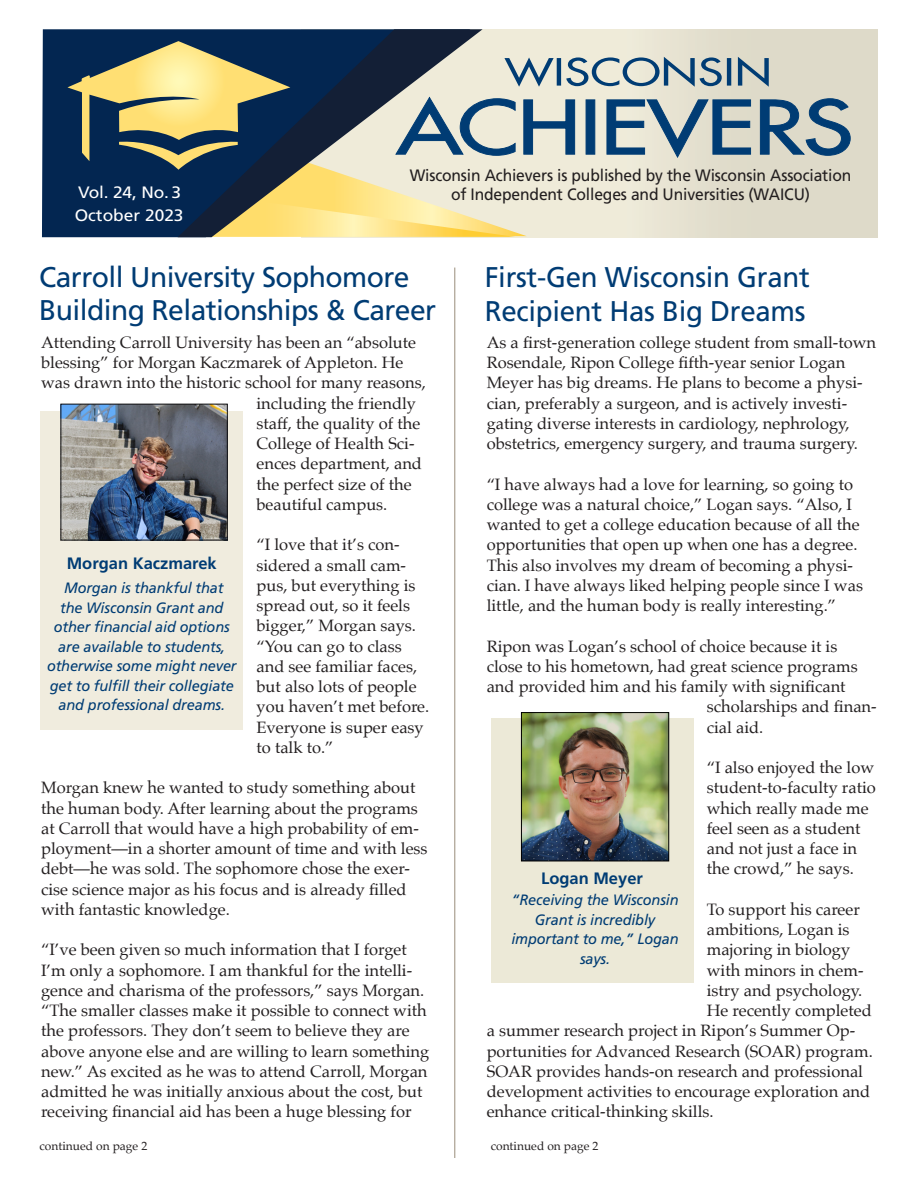
<style>
.page{position:relative;width:918px;height:1188px;background:#fff}
.page>*{position:absolute;margin:0;border:0;box-sizing:border-box;transform-origin:0 0}
.Headline{font:28.5px/33px "Frutiger LT Std";letter-spacing:-.02em;color:#003c74}
.palatino_text{font:16.5px/20.2px "Palatino";color:#231f20}
.t1{font:16.5px/19.8px "Frutiger LT Std";letter-spacing:-.01em;color:#231f20;text-align:center;scale:.95 1}
.Recipient_name{font:700 16.5px "Frutiger LT Std";color:#003c74}
.t2{font:16.5px "Frutiger LT Std";color:#fff;scale:1.05 1}
.PQ{font:italic 15px/19.5px "Frutiger LT Std";letter-spacing:-.01em;color:#003c74;text-align:center}
.palatino_text-2{font:12px "Palatino";color:#231f20}
</style>
<div class="page">
<div style="left:40px;top:411px;width:203px;height:319px;background:#f0ecde"></div>
<img style="left:63px;top:406px;width:163px;height:132px">
<div style="left:61px;top:404px;width:167px;height:136px;border:1px solid #0d0d0f"></div>
<hr style="left:454px;top:268px;width:1px;height:890px;background:#998d7a">
<div style="left:491px;top:718px;width:202px;height:265px;background:#ece9d7"></div>
<img style="left:523px;top:714px;width:144px;height:145px">
<div style="left:521px;top:712px;width:148px;height:149px;border:1px solid #000"></div>
<svg style="left:483px;top:29px;width:395px;height:208px;background:#e2decc"></svg>
<div style="left:42px;top:29px;width:136px;height:208px;background:#032651"></div>
<svg style="left:67px;top:41px;width:784px;height:196px;background:#a9b1ab"></svg>
<svg style="left:178px;top:29px;width:305px;height:208px;background:#838779"></svg>
<p class="t2" style="left:78px;top:183px;width:99px">Vol. 24, No. 3</p>
<p class="t2" style="left:75px;top:205px;width:105px">October 2023</p>
<p class="t1" style="left:410px;top:165px;width:466px">Wisconsin Achievers is published by the Wisconsin Association of Independent Colleges and Universities (WAICU)</p>
<p class="Headline" style="left:39px;top:261px;width:398px">Carroll University Sophomore<br>Building Relationships &amp; Career</p>
<p class="palatino_text" style="left:41px;top:332px;width:377px">Attending Carroll University has been an “absolute</p>
<p class="palatino_text" style="left:41px;top:352px;width:364px">blessing” for Morgan Kaczmarek of Appleton. He</p>
<p class="palatino_text" style="left:41px;top:373px;width:386px">was drawn into the historic school for many reasons,</p>
<p class="palatino_text" style="left:256px;top:393px;width:161px">including the friendly</p>
<p class="palatino_text" style="left:256px;top:413px;width:165px">staff, the quality of the</p>
<p class="palatino_text" style="left:256px;top:433px;width:160px">College of Health Sci-</p>
<p class="palatino_text" style="left:256px;top:454px;width:167px">ences department, and</p>
<p class="palatino_text" style="left:256px;top:474px;width:157px">the perfect size of the</p>
<p class="palatino_text" style="left:256px;top:494px;width:132px">beautiful campus.</p>
<p class="palatino_text" style="left:256px;top:535px;width:174px">“I love that it’s con&shy;sidered a small cam&shy;pus, but everything is spread out, so it feels bigger,” Morgan says. “You can go to class and see familiar faces, but also lots of people you haven’t met before.<br>Everyone is super easy to talk to.”</p>
<p class="palatino_text" style="left:41px;top:778px;width:388px">Morgan knew he wanted to study something about the human body. After learning about the programs at Carroll that would have a high probability of em&shy;ployment—in a shorter amount of time and with less debt—he was sold. The sophomore chose the exer&shy;cise science major as his focus and is already filled with fantastic knowledge.</p>
<p class="palatino_text" style="left:41px;top:940px;width:390px">“I’ve been given so much information that I forget I’m only a sophomore. I am thankful for the intelli&shy;gence and charisma of the professors,” says Morgan. “The smaller classes make it possible to connect with the professors. They don’t seem to believe they are above anyone else and are willing to learn something new.” As excited as he was to attend Carroll, Morgan admitted he was initially anxious about the cost, but receiving financial aid has been a huge blessing for</p>
<p class="Recipient_name" style="left:67px;top:554px;width:152px">Morgan Kaczmarek</p>
<p class="PQ" style="left:47px;top:578px;width:191px">Morgan is thankful that<br>the Wisconsin Grant and other financial aid options are available to students, otherwise some might never get to fulfill their collegiate and professional dreams.</p>
<p class="Headline" style="left:485px;top:260px;width:327px">First-Gen Wisconsin Grant</p>
<p class="Headline" style="left:485px;top:295px;width:322px">Recipient Has Big Dreams</p>
<p class="palatino_text" style="left:487px;top:332px;width:391px">As a first-generation college student from small-town Rosendale, Ripon College fifth-year senior Logan Meyer has big dreams. He plans to become a physi&shy;cian, preferably a surgeon, and is actively investi&shy;gating diverse interests in cardiology, nephrology, obstetrics, emergency surgery, and trauma surgery.</p>
<p class="palatino_text" style="left:487px;top:474px;width:378px">“I have always had a love for learning, so going to college was a natural choice,” Logan says. “Also, I wanted to get a college education because of all the opportunities that open up when one has a degree.<br>This also involves my dream of becoming a physi&shy;cian. I have always liked helping people since I was little, and the human body is really interesting.”</p>
<p class="palatino_text" style="left:487px;top:636px;width:352px">Ripon was Logan’s school of choice because it is</p>
<p class="palatino_text" style="left:487px;top:656px;width:373px">close to his hometown, had great science programs</p>
<p class="palatino_text" style="left:487px;top:676px;width:361px">and provided him and his family with significant</p>
<p class="palatino_text" style="left:707px;top:696px;width:171px">scholarships and finan-</p>
<p class="palatino_text" style="left:707px;top:717px;width:58px">cial aid.</p>
<p class="palatino_text" style="left:707px;top:757px;width:171px">“I also enjoyed the low student-to-faculty ratio which really made me feel seen as a student and not just a face in the crowd,” he says.</p>
<p class="palatino_text" style="left:707px;top:899px;width:155px">To support his career</p>
<p class="palatino_text" style="left:707px;top:919px;width:144px">ambitions, Logan is</p>
<p class="palatino_text" style="left:707px;top:939px;width:145px">majoring in biology</p>
<p class="palatino_text" style="left:707px;top:960px;width:158px">with minors in chem-</p>
<p class="palatino_text" style="left:707px;top:980px;width:157px">istry and psychology.</p>
<p class="palatino_text" style="left:707px;top:1000px;width:167px">He recently completed</p>
<p class="palatino_text" style="left:487px;top:1020px;width:370px">a summer research project in Ripon’s Summer Op-</p>
<p class="palatino_text" style="left:487px;top:1041px;width:388px">portunities for Advanced Research (SOAR) program.</p>
<p class="palatino_text" style="left:487px;top:1061px;width:378px">SOAR provides hands-on research and professional</p>
<p class="palatino_text" style="left:487px;top:1081px;width:385px">development activities to encourage exploration and</p>
<p class="palatino_text" style="left:487px;top:1101px;width:228px">enhance critical-thinking skills.</p>
<p class="Recipient_name" style="left:541px;top:869px;width:103px">Logan Meyer</p>
<p class="PQ" style="left:511px;top:890px;width:169px">“Receiving the Wisconsin<br>Grant is incredibly important to me,” Logan says.</p>
<p class="palatino_text-2" style="left:40px;top:1136px;width:109px">continued on page 2</p>
<p class="palatino_text-2" style="left:491px;top:1136px;width:109px">continued on page 2</p>
</div>
